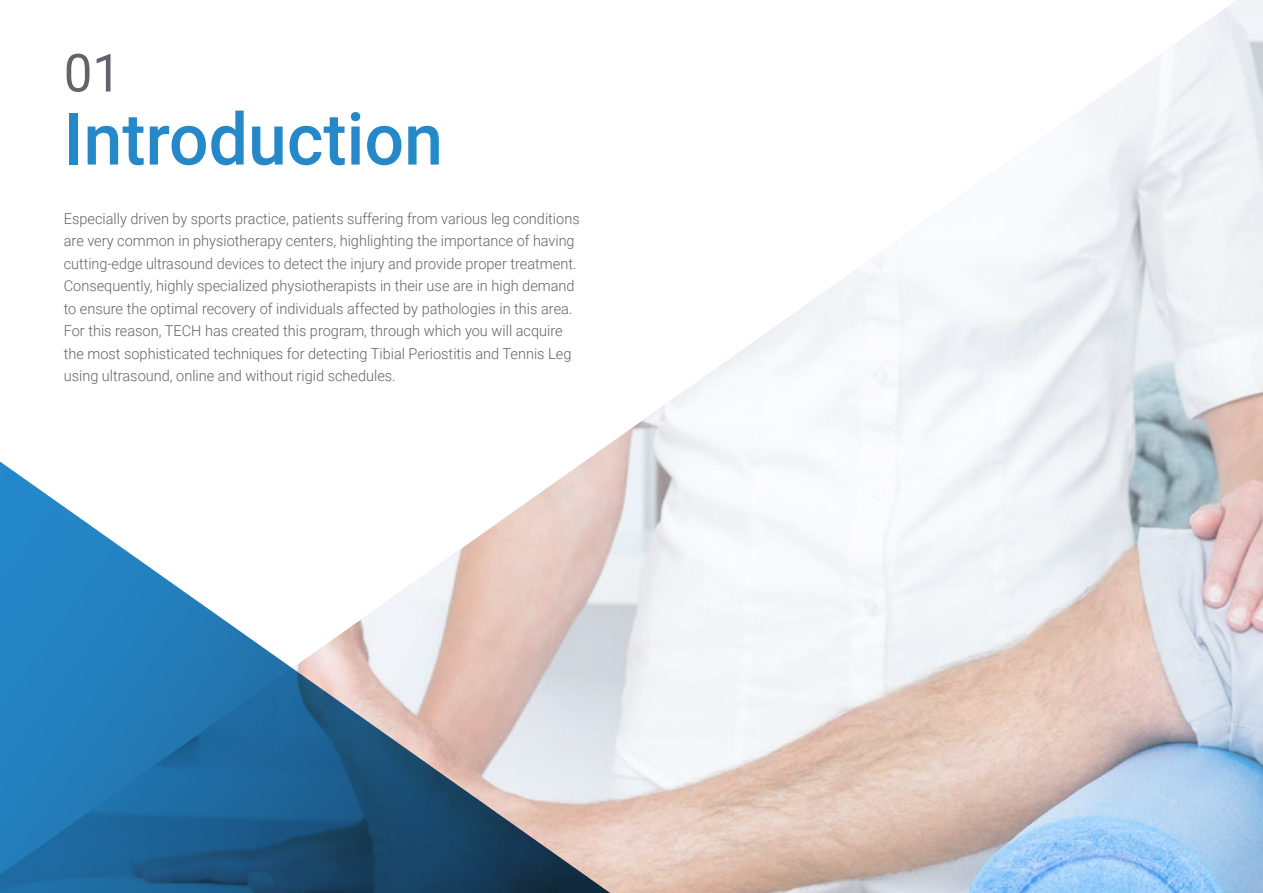
<style>
.page{position:relative;width:1263px;height:893px;background:#fff}
.page>*{position:absolute;margin:0;border:0;box-sizing:border-box;transform-origin:0 0}
.t1{font:500 72px "Roboto";color:#2488c9}
.t2{font:52.5px "Roboto";color:#61646a}
.t3{font:300 15px/22.5px "Roboto";color:#61646a}
</style>
<div class="page">
<img style="left:607px;top:0;width:656px;height:893px">
<svg style="left:0;top:446px;width:640px;height:447px"></svg>
<h2 class="t2" style="left:64px;top:36px;width:59px">01</h2>
<h1 class="t1" style="left:64px;top:89px;width:381px">Introduction</h1>
<p class="t3" style="left:64px;top:207px;width:517px">Especially driven by sports practice, patients suffering from various leg conditions are very common in physiotherapy centers, highlighting the importance of having cutting-edge ultrasound devices to detect the injury and provide proper treatment.<br>Consequently, highly specialized physiotherapists in their use are in high demand to ensure the optimal recovery of individuals affected by pathologies in this area.<br>For this reason, TECH has created this program, through which you will acquire the most sophisticated techniques for detecting Tibial Periostitis and Tennis Leg using ultrasound, online and without rigid schedules.</p>
</div>
